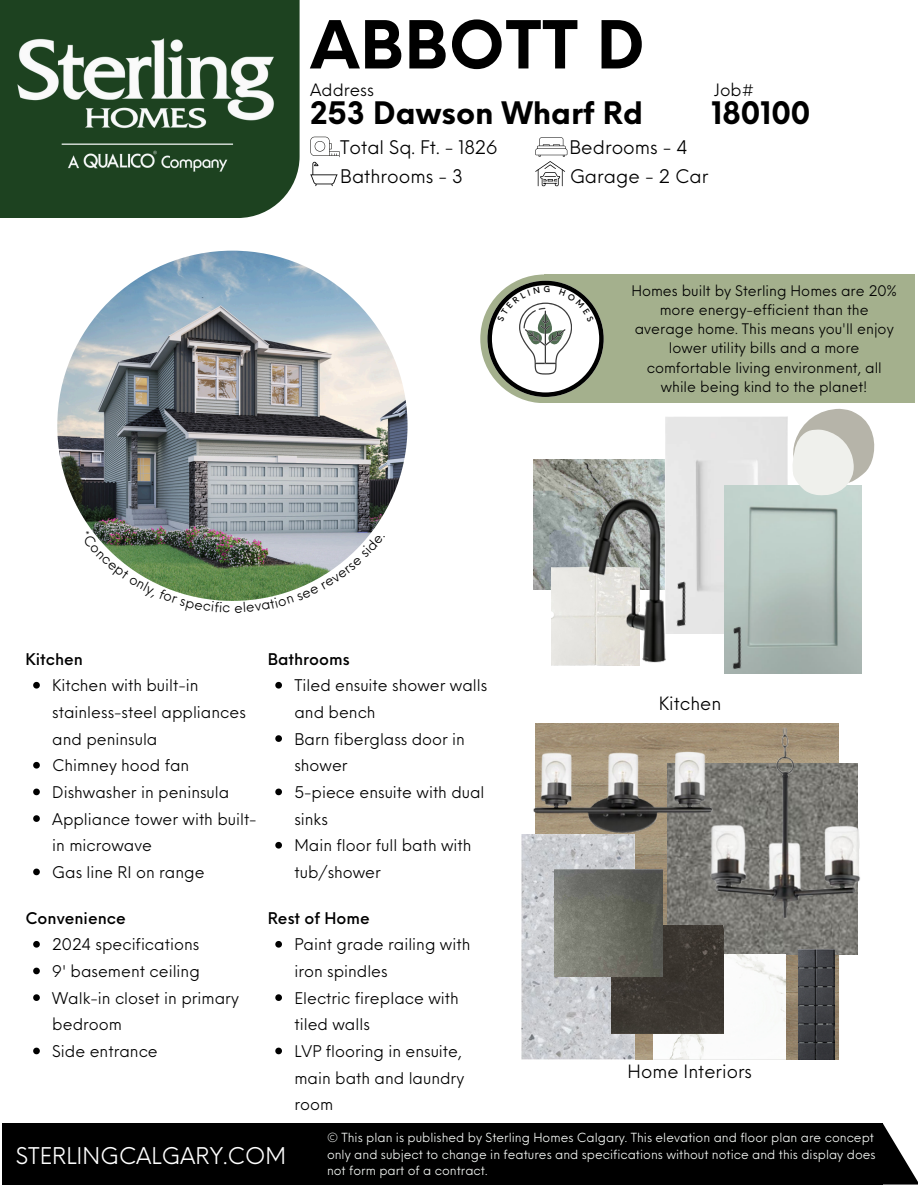
<style>
.page{position:relative;width:918px;height:1188px;background:#fff}
.page>*{position:absolute;margin:0;border:0;box-sizing:border-box;transform-origin:0 0}
.t1{font:700 64.5px "Neue Einstellung";letter-spacing:.01em;color:#000}
.t2{font:700 30.3px "Neue Einstellung";color:#000}
.t3{font:22.5px "Neue Einstellung";color:#fff}
.t4{font:18.3px "Neue Einstellung";color:#000}
.t5{font:17.85px "Neue Einstellung";color:#000}
.t6{font:16.65px "Neue Einstellung";color:#000}
.t7{font:15.75px/26.7px "Neue Einstellung";color:#000}
.t8{font:500 15.75px "Neue Einstellung";color:#000}
.t9{font:14.25px/19.2px "Neue Einstellung";color:#000;text-align:center}
.t10{font:12.3px/16.4px "Neue Einstellung";color:#f6f9f6}
</style>
<div class="page">
<div style="left:0;top:0;width:300px;height:218px;background:#1d4220"></div>
<img style="left:17px;top:38px;width:257px;height:134px">
<div style="left:2px;top:1123px;width:881px;height:62px;background:#000"></div>
<svg style="left:883px;top:1124px;width:35px;height:61px"></svg>
<img style="left:57px;top:251px;width:351px;height:350px;border-radius:50%">
<svg style="left:535px;top:137px;width:32px;height:49px"></svg>
<svg style="left:310px;top:137px;width:30px;height:49px"></svg>
<div style="left:480px;top:274px;width:129px;height:129px;background:#a4b08d;border-radius:50%"></div>
<div style="left:545px;top:274px;width:370px;height:129px;background:#a4b08d"></div>
<img style="left:536px;top:724px;width:302px;height:336px">
<img style="left:522px;top:835px;width:112px;height:225px">
<img style="left:668px;top:834px;width:190px;height:121px">
<img style="left:533px;top:751px;width:173px;height:83px">
<img style="left:654px;top:955px;width:131px;height:105px">
<img style="left:612px;top:926px;width:111px;height:108px">
<img style="left:799px;top:950px;width:35px;height:110px">
<img style="left:533px;top:460px;width:132px;height:129px">
<div style="left:551px;top:567px;width:31px;height:98px;background:#e8e7e3"></div>
<img style="left:582px;top:493px;width:84px;height:173px">
<img style="left:554px;top:869px;width:108px;height:107px">
<img style="left:706px;top:724px;width:154px;height:200px">
<img style="left:666px;top:417px;width:121px;height:217px">
<img style="left:724px;top:486px;width:138px;height:187px">
<svg style="left:33px;top:682px;width:7px;height:7px"></svg>
<svg style="left:33px;top:762px;width:7px;height:7px"></svg>
<svg style="left:33px;top:789px;width:7px;height:6px"></svg>
<svg style="left:33px;top:815px;width:7px;height:7px"></svg>
<svg style="left:33px;top:869px;width:7px;height:6px"></svg>
<svg style="left:33px;top:941px;width:7px;height:7px"></svg>
<svg style="left:33px;top:968px;width:7px;height:6px"></svg>
<svg style="left:33px;top:994px;width:7px;height:7px"></svg>
<svg style="left:33px;top:1048px;width:7px;height:6px"></svg>
<svg style="left:275px;top:682px;width:7px;height:7px"></svg>
<svg style="left:275px;top:735px;width:7px;height:7px"></svg>
<svg style="left:275px;top:789px;width:7px;height:6px"></svg>
<svg style="left:275px;top:842px;width:7px;height:7px"></svg>
<svg style="left:275px;top:941px;width:7px;height:7px"></svg>
<svg style="left:275px;top:994px;width:7px;height:7px"></svg>
<svg style="left:275px;top:1048px;width:7px;height:6px"></svg>
<img style="left:664px;top:580px;width:32px;height:50px">
<img style="left:721px;top:625px;width:30px;height:47px">
<img style="left:801px;top:409px;width:73px;height:72px">
<img style="left:791px;top:429px;width:63px;height:69px">
<svg style="left:487px;top:281px;width:116px;height:116px"></svg>
<img style="left:91px;top:530px;width:282px;height:71px">
<h1 class="t1" style="left:310px;top:-14px;width:336px">ABBOTT D</h1>
<p class="t6" style="left:310px;top:75px;width:65px">Address</p>
<p class="t6" style="left:714px;top:75px;width:42px">Job#</p>
<h2 class="t2" style="left:310px;top:85px;width:334px">253 Dawson Wharf Rd</h2>
<h2 class="t2" style="left:711px;top:85px;width:101px">180100</h2>
<h1 class="t4" style="left:340px;top:131px;width:159px">Total Sq. Ft. - 1826</h1>
<h2 class="t4" style="left:340px;top:160px;width:124px">Bathrooms - 3</h2>
<h5 class="t4" style="left:569px;top:131px;width:120px">Bedrooms - 4</h5>
<h5 class="t4" style="left:570px;top:160px;width:140px">Garage - 2 Car</h5>
<p class="t9" style="left:631px;top:280px;width:267px">Homes built by Sterling Homes are 20% more energy-efficient than the average home. This means you'll enjoy lower utility bills and a more comfortable living environment, all while being kind to the planet!</p>
<p class="t8" style="left:26px;top:645px;width:59px">Kitchen</p>
<p class="t7" style="left:52px;top:671px;width:195px">Kitchen with built-in stainless-steel appliances and peninsula</p>
<p class="t7" style="left:52px;top:751px;width:139px">Chimney hood fan</p>
<p class="t7" style="left:52px;top:777px;width:178px">Dishwasher in peninsula</p>
<p class="t7" style="left:52px;top:804px;width:206px">Appliance tower with built&shy;in microwave</p>
<p class="t7" style="left:52px;top:857px;width:154px">Gas line RI on range</p>
<p class="t8" style="left:26px;top:904px;width:102px">Convenience</p>
<p class="t7" style="left:52px;top:930px;width:188px">2024 specifications<br>9' basement ceiling<br>Walk-in closet in primary bedroom<br>Side entrance</p>
<p class="t8" style="left:268px;top:645px;width:83px">Bathrooms</p>
<p class="t7" style="left:294px;top:671px;width:194px">Tiled ensuite shower walls and bench<br>Barn fiberglass door in shower<br>5-piece ensuite with dual sinks<br>Main floor full bath with tub/shower</p>
<p class="t8" style="left:268px;top:904px;width:104px">Rest of Home</p>
<p class="t7" style="left:294px;top:930px;width:177px">Paint grade railing with iron spindles<br>Electric fireplace with tiled walls<br>LVP flooring in ensuite, main bath and laundry room</p>
<p class="t5" style="left:659px;top:688px;width:64px">Kitchen</p>
<p class="t5" style="left:628px;top:1055px;width:126px">Home Interiors</p>
<h3 class="t3" style="left:16px;top:1136px;width:272px">STERLINGCALGARY.COM</h3>
<p class="t10" style="left:327px;top:1129px;width:550px">© This plan is published by Sterling Homes Calgary. This elevation and floor plan are concept only and subject to change in features and specifications without notice and this display does not form part of a contract.</p>
</div>
